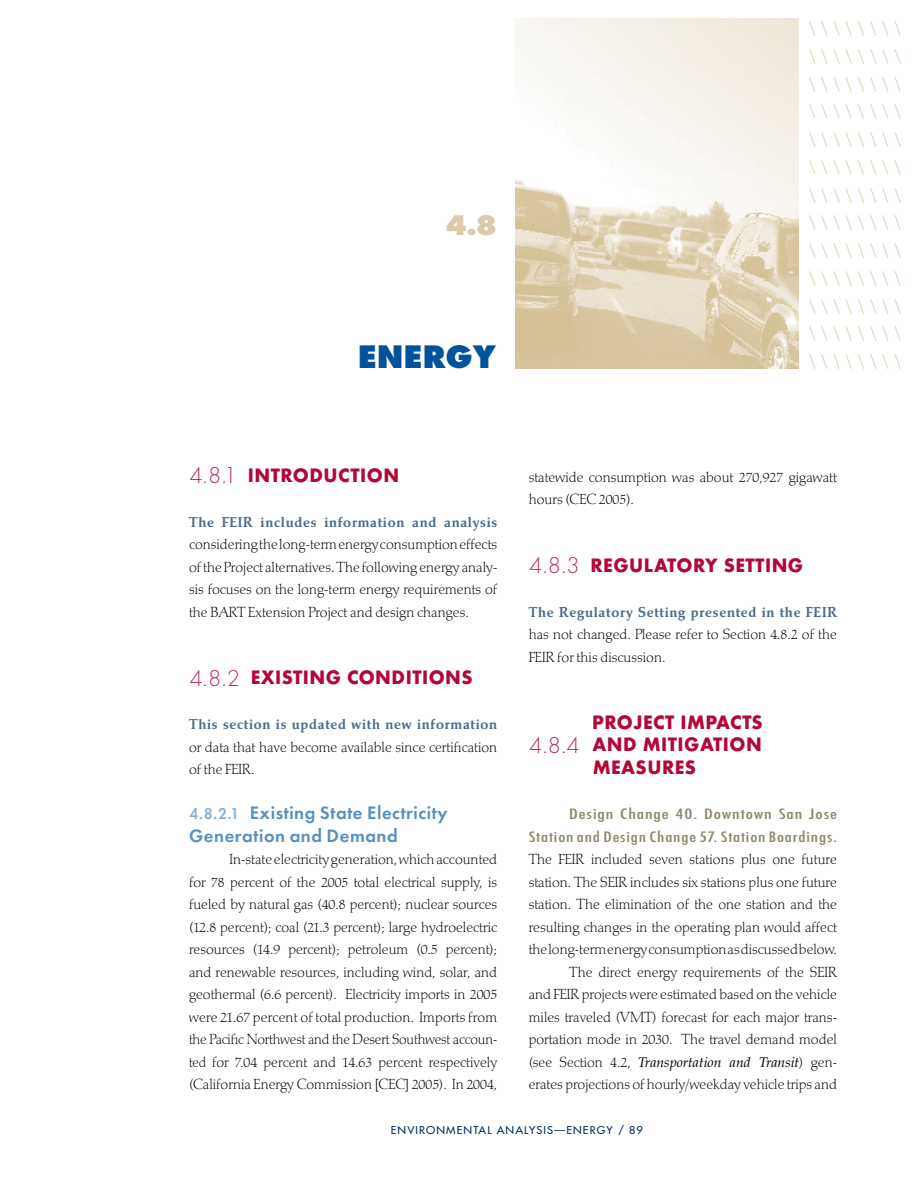
<style>
.page{position:relative;width:918px;height:1188px;background:#fff}
.page>*{position:absolute;margin:0;border:0;box-sizing:border-box;transform-origin:0 0}
.t1{font:800 30px "Futura";letter-spacing:.01em;color:#00539b}
.t2{font:800 26.25px "Futura";color:#dccbab}
.t3{font:24px "Futura Lgt";color:#be2d56}
.t4{font:20.25px/22.5px "Futura Bld";letter-spacing:.025em;color:#b20838}
.t5{font:18.75px/22.5px "Futura Dem Bld";letter-spacing:.03em;color:#598fbe}
.t6{font:17.55px/27.8px "Palatino Lgt H";color:#d1bd8e;text-align:justify;scale:1.11 1}
.t7{font:15.75px/22.5px "Futura Mdm Cnd";letter-spacing:.04em;color:#8f876c;text-align:right;scale:1.35 1}
.t8{font:15.15px/22.5px "Palatino Lgt H";color:#000}
.t9{font:15px "Palatino Bld H";letter-spacing:.05em;color:#4d6b8d}
.t10{font:italic 14.1px "Palatino";letter-spacing:-.005em;color:#000}
.t11{font:10.5px "Futura";letter-spacing:.1em;color:#002b5c;scale:1.05 1}
.s1{font-family:"Futura Lgt";font-size:24px;color:#be2d56}
.s2{font-size:16.35px;color:#8cb2d2}
.s3{font-family:"Palatino Lgt H";font-style:normal;font-size:15.15px}
</style>
<div class="page">
<img style="left:515px;top:18px;width:284px;height:351px">
<h2 class="t2" style="left:446px;top:209px;width:53px">4.8</h2>
<h1 class="t1" style="left:358px;top:339px;width:139px">ENERGY</h1>
<p class="t6" style="left:810px;top:15px;width:83px">\\\\\\\\ \\\\\\\\ \\\\\\\\ \\\\\\\\ \\\\\\\\ \\\\\\\\ \\\\\\\\ \\\\\\\\ \\\\\\\\ \\\\\\\\ \\\\\\\\ \\\\\\\\ \\\\\\\\</p>
<h3 class="t4" style="left:189px;top:465px;width:212px"><span class="s1">4.8.1</span> INTRODUCTION</h3>
<p class="t9" style="left:189px;top:512px;width:310px">The FEIR includes information and analysis</p>
<p class="t8" style="left:189px;top:534px;width:310px;text-align:justify">considering the long-term energy consumption effects of the Project alternatives. The following energy analy&shy;sis focuses on the long-term energy requirements of the BART Extension Project and design changes.</p>
<h3 class="t4" style="left:189px;top:668px;width:285px"><span class="s1">4.8.2</span> EXISTING CONDITIONS</h3>
<p class="t9" style="left:189px;top:714px;width:310px">This section is updated with new information</p>
<p class="t8" style="left:189px;top:736px;width:310px">or data that have become available since certification of the FEIR.</p>
<p class="t5" style="left:189px;top:803px;width:260px"><span class="s2">4.8.2.1</span> Existing State Electricity<br>Generation and Demand</p>
<p class="t8" style="left:189px;top:849px;width:310px;text-align:justify;text-indent:40px">In-state electricity generation, which accounted for 78 percent of the 2005 total electrical supply, is fueled by natural gas (40.8 percent); nuclear sources (12.8 percent); coal (21.3 percent); large hydroelectric resources (14.9 percent); petroleum (0.5 percent); and renewable resources, including wind, solar, and geothermal (6.6 percent). Electricity imports in 2005 were 21.67 percent of total production. Imports from the Pacific Northwest and the Desert Southwest accoun&shy;ted for 7.04 percent and 14.63 percent respectively (California Energy Commission [CEC] 2005). In 2004,</p>
<p class="t8" style="left:529px;top:466px;width:310px">statewide consumption was about 270,927 gigawatt hours (CEC 2005).</p>
<h3 class="t4" style="left:529px;top:555px;width:276px"><span class="s1">4.8.3</span> REGULATORY SETTING</h3>
<p class="t9" style="left:529px;top:602px;width:310px">The Regulatory Setting presented in the FEIR</p>
<p class="t8" style="left:529px;top:624px;width:310px">has not changed. Please refer to Section 4.8.2 of the<br>FEIR for this discussion.</p>
<h3 class="t4" style="left:592px;top:713px;width:171px">PROJECT IMPACTS<br>AND MITIGATION</h3>
<h3 class="t4" style="left:529px;top:758px;width:8px">ME</h3>
<h3 class="t4" style="left:621px;top:758px;width:76px">ASURES</h3>
<p class="t7" style="left:529px;top:804px;width:230px">Design Change 40. Downtown San Jose<br>Station and Design Change 57. Station Boardings.</p>
<p class="t8" style="left:529px;top:849px;width:310px;text-align:right">The FEIR included seven stations plus one future station. The SEIR includes six stations plus one future station. The elimination of the one station and the resulting changes in the operating plan would affect the long-term energy consumption as discussed below.<br>The direct energy requirements of the SEIR<br>and FEIR projects were estimated based on the vehicle miles traveled (VMT) forecast for each major trans&shy;portation mode in 2030. The travel demand model</p>
<p class="t10" style="left:529px;top:1053px;width:310px"><span class="s3">(see Section 4.2,</span> Transportation and Transit<span class="s3">) gen-</span></p>
<p class="t8" style="left:529px;top:1074px;width:310px">erates projections of hourly/weekday vehicle trips and</p>
<h3 class="t3" style="left:529px;top:729px;width:53px">4.8.4</h3>
<p class="t11" style="left:391px;top:1123px;width:242px">ENVIRONMENTAL ANALYSIS—ENERGY / 89</p>
</div>
